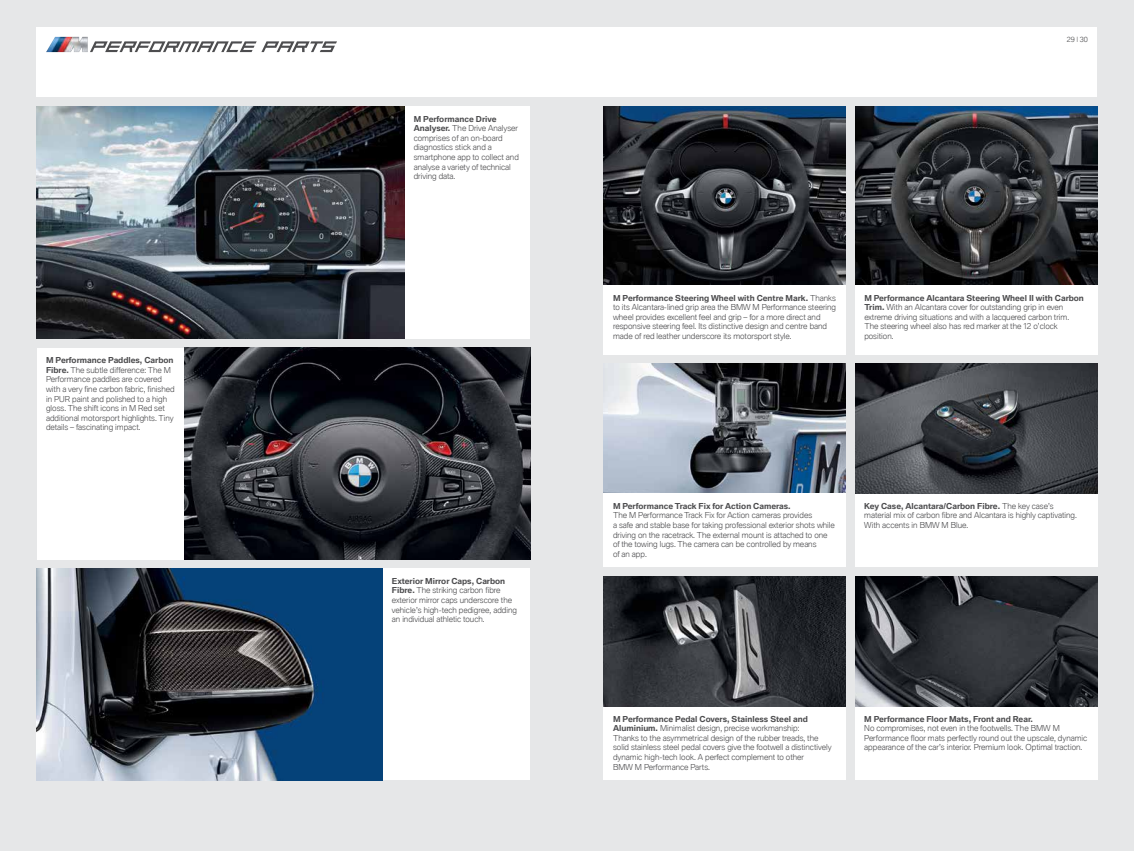
<style>
.page{position:relative;width:1134px;height:851px;background:#fff}
.page>*{position:absolute;margin:0;border:0;box-sizing:border-box;transform-origin:0 0}
.t1{font:300 8px/9.6px "BMW Type Global Pro";color:#4d4d4f}
.t2{font:700 8px "BMW Type Global Pro";color:#4d4d4f}
.t3{font:300 7px "BMW Type Global Pro";color:#4d4d4f}
.s1{font-weight:700}
</style>
<div class="page">
<div style="left:0;top:0;width:1134px;height:850px;background:#e6e7e8"></div>
<div style="left:37px;top:28px;width:1060px;height:69px;background:#fff"></div>
<img style="left:46px;top:37px;width:42px;height:15px">
<svg style="left:90px;top:41px;width:247px;height:11px"></svg>
<img style="left:604px;top:364px;width:242px;height:129px">
<div style="left:604px;top:493px;width:242px;height:74px;background:#fff"></div>
<div style="left:855px;top:493px;width:242px;height:74px;background:#fff"></div>
<div style="left:404px;top:106px;width:126px;height:232px;background:#fff"></div>
<img style="left:37px;top:106px;width:367px;height:232px">
<div style="left:604px;top:706px;width:242px;height:74px;background:#fff"></div>
<div style="left:855px;top:706px;width:242px;height:74px;background:#fff"></div>
<img style="left:855px;top:576px;width:242px;height:130px">
<img style="left:604px;top:576px;width:242px;height:130px">
<div style="left:383px;top:568px;width:147px;height:212px;background:#fff"></div>
<div style="left:37px;top:348px;width:147px;height:211px;background:#fff"></div>
<img style="left:37px;top:568px;width:346px;height:212px">
<img style="left:184px;top:348px;width:346px;height:211px">
<img style="left:855px;top:364px;width:242px;height:129px">
<img style="left:855px;top:106px;width:242px;height:179px">
<img style="left:604px;top:106px;width:242px;height:179px">
<div style="left:604px;top:285px;width:242px;height:69px;background:#fff"></div>
<div style="left:855px;top:285px;width:242px;height:69px;background:#fff"></div>
<p class="t1" style="left:46px;top:356px;width:130px"><span class="s1">M Performance Paddles, Carbon Fibre.</span> The subtle difference: The M Performance paddles are covered with a very fine carbon fabric, finished in PUR paint and polished to a high gloss. The shift icons in M Red set additional motorsport highlights. Tiny details – fascinating impact.</p>
<p class="t1" style="left:414px;top:114px;width:107px"><span class="s1">M Performance Drive<br>Analyser.</span> The Drive Analyser comprises of an on-board diagnostics stick and a smartphone app to collect and analyse a variety of technical driving data.</p>
<p class="t1" style="left:392px;top:576px;width:127px"><span class="s1">Exterior Mirror Caps, Carbon Fibre.</span> The striking carbon fibre exterior mirror caps underscore the vehicle’s high-tech pedigree, adding an individual athletic touch.</p>
<p class="t3" style="left:1067px;top:35px;width:23px">29 | 30</p>
<p class="t1" style="left:613px;top:293px;width:225px"><span class="s1">M Performance Steering Wheel with Centre Mark.</span> Thanks to its Alcantara-lined grip area the BMW M Performance steering wheel provides excellent feel and grip – for a more direct and responsive steering feel. Its distinctive design and centre band made of red leather underscore its motorsport style.</p>
<p class="t1" style="left:864px;top:293px;width:221px"><span class="s1">M Performance Alcantara Steering Wheel II with Carbon Trim.</span> With an Alcantara cover for outstanding grip in even extreme driving situations and with a lacquered carbon trim.<br>The steering wheel also has red marker at the 12 o’clock position.</p>
<p class="t2" style="left:613px;top:501px;width:179px">M Performance Track Fix for Action Cameras.</p>
<p class="t1" style="left:613px;top:511px;width:223px">The M Performance Track Fix for Action cameras provides<br>a safe and stable base for taking professional exterior shots while driving on the racetrack. The external mount is attached to one of the towing lugs. The camera can be controlled by means<br>of an app.</p>
<p class="t1" style="left:864px;top:501px;width:214px"><span class="s1">Key Case, Alcantara/Carbon Fibre.</span> The key case’s material mix of carbon fibre and Alcantara is highly captivating.<br>With accents in BMW M Blue.</p>
<p class="t1" style="left:613px;top:714px;width:220px"><span class="s1">M Performance Pedal Covers, Stainless Steel and Aluminium.</span> Minimalist design, precise workmanship:<br>Thanks to the asymmetrical design of the rubber treads, the solid stainless steel pedal covers give the footwell a distinctively dynamic high-tech look. A perfect complement to other<br>BMW M Performance Parts.</p>
<p class="t2" style="left:864px;top:714px;width:170px">M Performance Floor Mats, Front and Rear.</p>
<p class="t1" style="left:864px;top:723px;width:225px">No compromises, not even in the footwells. The BMW M<br>Performance floor mats perfectly round out the upscale, dynamic appearance of the car’s interior. Premium look. Optimal traction.</p>
</div>
